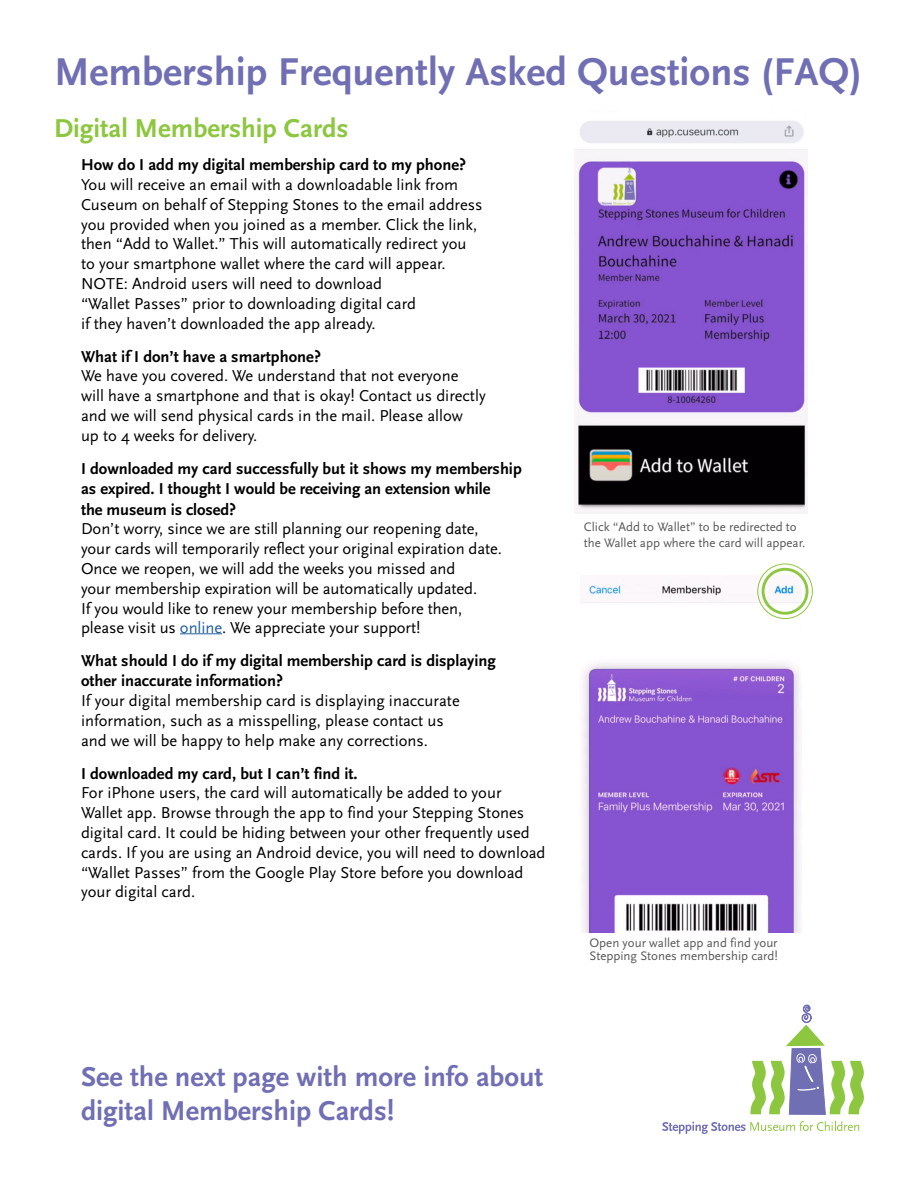
<style>
.page{position:relative;width:918px;height:1188px;background:#fff}
.page>*{position:absolute;margin:0;border:0;box-sizing:border-box;transform-origin:0 0}
.t1{font:700 40.5px "Scala Sans";color:#716fb4}
.t2{font:700 28.5px/34.2px "Scala Sans";color:#716fb4}
.t3{font:700 27px "Scala Sans";color:#8dc63f}
.t4{font:16.5px/19.8px "Scala Sans";color:#000}
.t5{font:700 16.5px/20.4px "Scala Sans";color:#000}
.t6{font:12.9px/15.5px "Scala Sans";color:#58595b}
.s1{color:#215e9e}
</style>
<div class="page">
<hr style="left:180px;top:633px;width:42px;height:1px;background:#215e9e">
<img style="left:575px;top:121px;width:232px;height:392px">
<img style="left:580px;top:575px;width:221px;height:357px">
<div style="left:762px;top:568px;width:46px;height:47px;border:3px solid #8dc63f;border-radius:50%"></div>
<div style="left:757px;top:564px;width:56px;height:55px;border:1px solid #8dc63f;border-radius:50%"></div>
<svg style="left:662px;top:1121px;width:197px;height:13px"></svg>
<svg style="left:750px;top:1005px;width:114px;height:110px"></svg>
<h1 class="t1" style="left:54px;top:50px;width:810px">Membership Frequently Asked Questions (FAQ)</h1>
<h3 class="t3" style="left:54px;top:114px;width:296px">Digital Membership Cards</h3>
<p class="t5" style="left:81px;top:155px;width:387px">How do I add my digital membership card to my phone?</p>
<p class="t4" style="left:81px;top:175px;width:403px">You will receive an email with a downloadable link from Cuseum on behalf of Stepping Stones to the email address you provided when you joined as a member. Click the link, then “Add to Wallet.” This will automatically redirect you to your smartphone wallet where the card will appear.<br>NOTE: Android users will need to download<br>“Wallet Passes” prior to downloading digital card<br>if they haven’t downloaded the app already.</p>
<p class="t5" style="left:81px;top:346px;width:241px">What if I don’t have a smartphone?</p>
<p class="t4" style="left:81px;top:366px;width:406px">We have you covered. We understand that not everyone<br>will have a smartphone and that is okay! Contact us directly and we will send physical cards in the mail. Please allow<br>up to 4 weeks for delivery.</p>
<p class="t5" style="left:81px;top:459px;width:442px">I downloaded my card successfully but it shows my membership as expired. I thought I would be receiving an extension while<br>the museum is closed?</p>
<p class="t4" style="left:81px;top:519px;width:423px">Don’t worry, since we are still planning our reopening date, your cards will temporarily reflect your original expiration date.<br>Once we reopen, we will add the weeks you missed and<br>your membership expiration will be automatically updated.<br>If you would like to renew your membership before then, please visit us <span class="s1">online</span>. We appreciate your support!</p>
<p class="t5" style="left:81px;top:652px;width:416px;line-height:19.8px">What should I do if my digital membership card is displaying other inaccurate information?</p>
<p class="t4" style="left:81px;top:691px;width:380px">If your digital membership card is displaying inaccurate information, such as a misspelling, please contact us and we will be happy to help make any corrections.</p>
<p class="t5" style="left:81px;top:763px;width:278px">I downloaded my card, but I can’t find it.</p>
<p class="t4" style="left:81px;top:783px;width:466px">For iPhone users, the card will automatically be added to your Wallet app. Browse through the app to find your Stepping Stones digital card. It could be hiding between your other frequently used cards. If you are using an Android device, you will need to download “Wallet Passes” from the Google Play Store before you download your digital card.</p>
<p class="t6" style="left:584px;top:520px;width:223px">Click “Add to Wallet” to be redirected to the Wallet app where the card will appear.</p>
<h2 class="t2" style="left:81px;top:1060px;width:464px">See the next page with more info about digital Membership Cards!</h2>
<p class="t6" style="left:589px;top:937px;width:190px;line-height:12.9px">Open your wallet app and find your<br>Stepping Stones membership card!</p>
</div>
